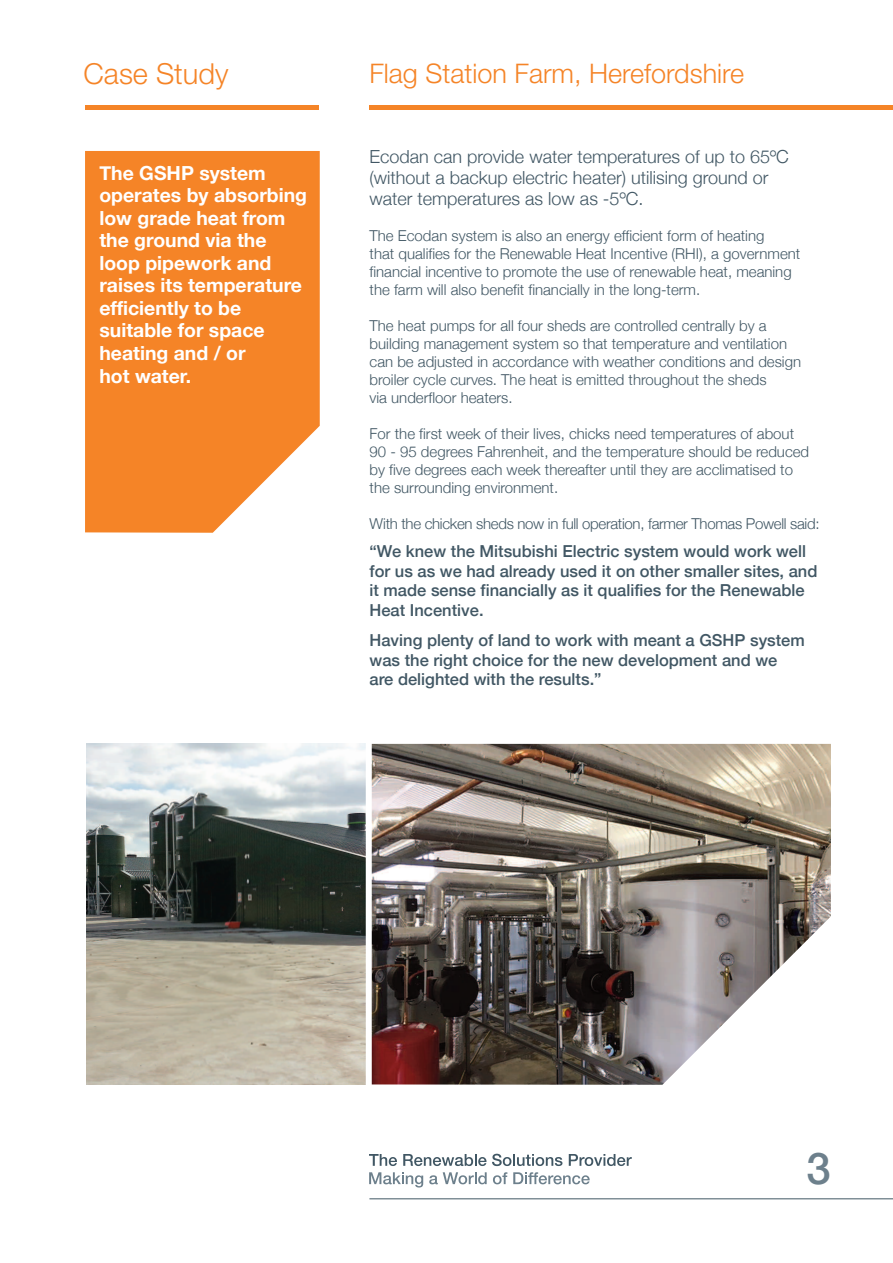
<style>
.page{position:relative;width:893px;height:1263px;background:#fff}
.page>*{position:absolute;margin:0;border:0;box-sizing:border-box;transform-origin:0 0}
.t1{font:500 43.65px "Helvetica Neue";color:#6d808c}
.t2{font:300 28.95px "Helvetica Neue LT Pro";color:#f58427}
.t3{font:300 27px "Helvetica Neue LT Pro";color:#f58427}
.t4{font:700 19.35px/22.5px "Helvetica Neue";color:#fff}
.t5{font:300 18px/21px "Helvetica Neue";color:#415764}
.t6{font:500 16.5px/19.5px "Helvetica Neue";color:#415764}
.t7{font:300 15px/18px "Helvetica Neue";color:#415764}
.t8{font:300 15px "Helvetica Neue";letter-spacing:-.02em;color:#415764}
</style>
<div class="page">
<svg style="left:85px;top:151px;width:235px;height:382px;background:#f58c35"></svg>
<hr style="left:85px;top:105px;width:234px;height:4px;background:#f58427">
<hr style="left:369px;top:105px;width:524px;height:4px;background:#f58427">
<hr style="left:369px;top:1198px;width:524px;height:1px;background:#415764">
<img style="left:87px;top:744px;width:744px;height:341px">
<svg style="left:369px;top:1154px;width:28px;height:12px"></svg>
<svg style="left:403px;top:1154px;width:83px;height:12px"></svg>
<svg style="left:492px;top:1154px;width:70px;height:12px"></svg>
<svg style="left:569px;top:1154px;width:63px;height:12px"></svg>
<svg style="left:369px;top:1172px;width:54px;height:15px"></svg>
<svg style="left:429px;top:1172px;width:58px;height:12px"></svg>
<svg style="left:493px;top:1172px;width:14px;height:12px"></svg>
<svg style="left:513px;top:1172px;width:77px;height:12px"></svg>
<div style="left:366px;top:737px;width:6px;height:351px;background:#fff"></div>
<h2 class="t2" style="left:84px;top:64px;width:146px">Case Study</h2>
<p class="t4" style="left:99px;top:161px;width:209px">The GSHP system operates by absorbing low grade heat from the ground via the loop pipework and raises its temperature efficiently to be suitable for space heating and / or<br>hot water.</p>
<h3 class="t3" style="left:369px;top:64px;width:376px">Flag Station Farm, Herefordshire</h3>
<p class="t5" style="left:370px;top:146px;width:421px">Ecodan can provide water temperatures of up to 65ºC (without a backup electric heater) utilising ground or water temperatures as low as -5ºC.</p>
<p class="t7" style="left:370px;top:226px;width:432px">The Ecodan system is also an energy efficient form of heating<br>that qualifies for the Renewable Heat Incentive (RHI), a government financial incentive to promote the use of renewable heat, meaning the farm will also benefit financially in the long-term.</p>
<p class="t7" style="left:370px;top:316px;width:433px">The heat pumps for all four sheds are controlled centrally by a building management system so that temperature and ventilation can be adjusted in accordance with weather conditions and design broiler cycle curves. The heat is emitted throughout the sheds<br>via underfloor heaters.</p>
<p class="t7" style="left:370px;top:424px;width:441px">For the first week of their lives, chicks need temperatures of about 90 - 95 degrees Fahrenheit, and the temperature should be reduced by five degrees each week thereafter until they are acclimatised to the surrounding environment.</p>
<p class="t8" style="left:370px;top:514px;width:451px">With the chicken sheds now in full operation, farmer Thomas Powell said:</p>
<p class="t6" style="left:370px;top:541px;width:449px">“We knew the Mitsubishi Electric system would work well for us as we had already used it on other smaller sites, and it made sense financially as it qualifies for the Renewable Heat Incentive.</p>
<p class="t6" style="left:370px;top:630px;width:437px">Having plenty of land to work with meant a GSHP system was the right choice for the new development and we are delighted with the results.”</p>
<h1 class="t1" style="left:806px;top:1141px;width:26px">3</h1>
</div>
